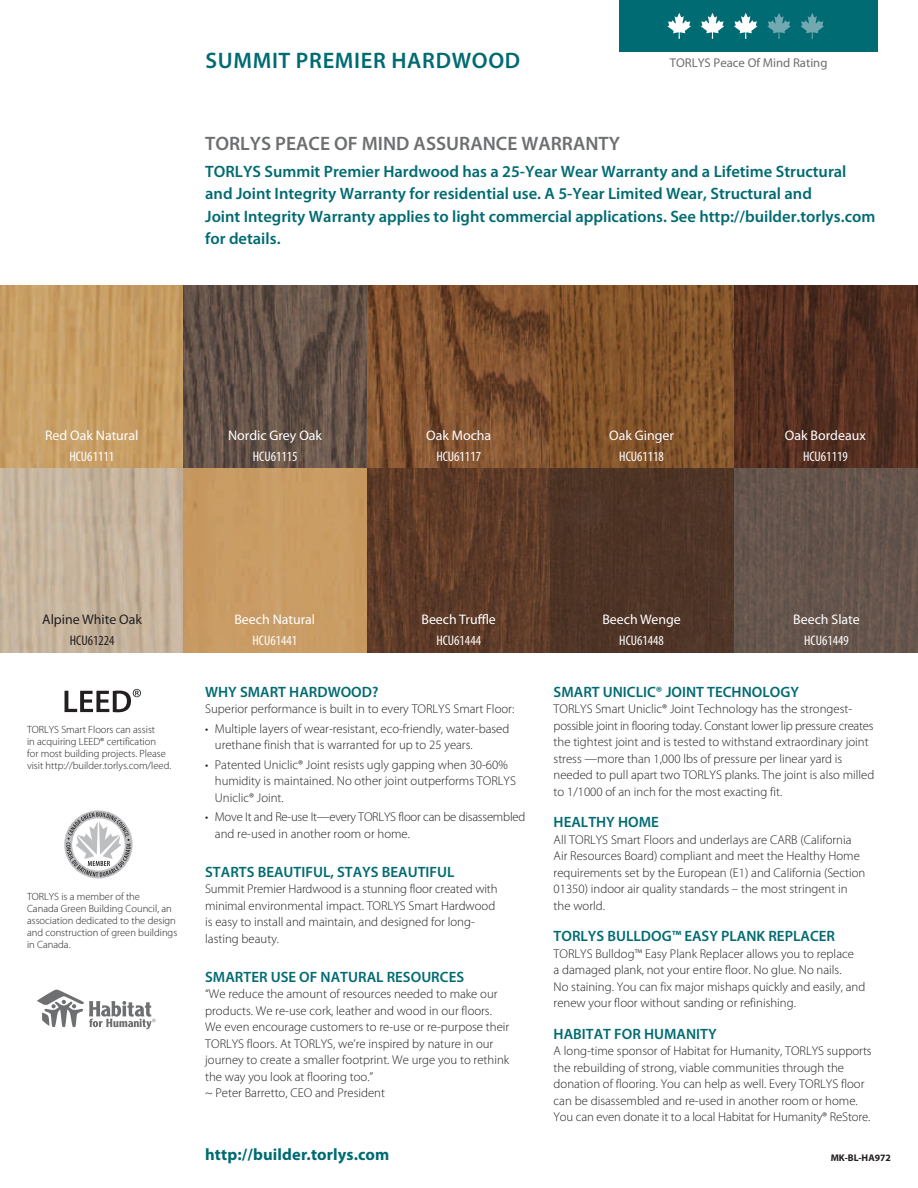
<style>
.page{position:relative;width:918px;height:1188px;background:#fff}
.page>*{position:absolute;margin:0;border:0;box-sizing:border-box;transform-origin:0 0}
.t1{font:600 22.5px "Myriad Pro";letter-spacing:.03em;color:#006b72}
.t2{font:600 19.5px "Myriad Pro";color:#6d6f71}
.t3{font:600 16.5px/22.5px "Myriad Pro";color:#006b72}
.t4{font:700 16.5px "Myriad Pro";letter-spacing:.01em;color:#006b72}
.t5{font:600 15px "Myriad Pro";color:#006b72}
.t6{font:13.8px "Myriad Pro";color:#fff}
.t7{font:condensed 13.8px "Myriad Pro";color:#fff}
.t8{font:13.8px "Myriad Pro";color:#231f20}
.t9{font:condensed 13.8px "Myriad Pro";color:#231f20}
.t10{font:300 12.75px/16.5px "Myriad Pro";color:#231f20}
.t11{font:300 12.75px/16.5px "Myriad Pro";letter-spacing:-.02em;color:#231f20}
.t12{font:12.75px "Myriad Pro";color:#6d6f71}
.t13{font:300 10.5px/12px "Myriad Pro";color:#231f20}
.t14{font:700 9.75px "Myriad Pro";color:#231f20}
</style>
<div class="page">
<div style="left:619px;top:0;width:258px;height:52px;background:#006b72"></div>
<svg style="left:667px;top:13px;width:24px;height:26px"></svg>
<svg style="left:801px;top:13px;width:23px;height:26px"></svg>
<svg style="left:701px;top:13px;width:23px;height:26px"></svg>
<svg style="left:767px;top:13px;width:24px;height:26px"></svg>
<svg style="left:734px;top:13px;width:23px;height:26px"></svg>
<svg style="left:37px;top:989px;width:119px;height:40px"></svg>
<svg style="left:64px;top:810px;width:69px;height:68px"></svg>
<svg style="left:65px;top:689px;width:76px;height:23px"></svg>
<img style="left:0;top:285px;width:918px;height:367px">
<h1 class="t1" style="left:205px;top:48px;width:265px">Summit premier hardwoo</h1>
<h1 class="t1" style="left:505px;top:48px;width:17px">d</h1>
<p class="t12" style="left:670px;top:56px;width:159px">TORLYS Peace Of Mind Rating</p>
<h2 class="t2" style="left:205px;top:132px;width:415px">TORLYS Peace of Mind Assurance Warranty</h2>
<p class="t3" style="left:205px;top:160px;width:672px">TORLYS Summit Premier Hardwood has a 25-Year Wear Warranty and a Lifetime Structural and Joint Integrity Warranty for residential use. A 5-Year Limited Wear, Structural and<br>Joint Integrity Warranty applies to light commercial applications. See http://builder.torlys.com for details.</p>
<p class="t6" style="left:45px;top:428px;width:95px">Red Oak Natural</p>
<p class="t7" style="left:69px;top:449px;width:46px">HCU61111</p>
<p class="t6" style="left:228px;top:428px;width:95px">Nordic Grey Oak</p>
<p class="t7" style="left:253px;top:449px;width:46px">HCU61115</p>
<p class="t6" style="left:426px;top:428px;width:67px">Oak Mocha</p>
<p class="t7" style="left:436px;top:449px;width:46px">HCU61117</p>
<p class="t6" style="left:609px;top:428px;width:66px">Oak Ginger</p>
<p class="t7" style="left:619px;top:449px;width:46px">HCU61118</p>
<p class="t6" style="left:785px;top:428px;width:82px">Oak Bordeaux</p>
<p class="t7" style="left:803px;top:449px;width:46px">HCU61119</p>
<p class="t8" style="left:42px;top:612px;width:101px">Alpine White Oak</p>
<p class="t9" style="left:70px;top:633px;width:46px">HCU61224</p>
<p class="t13" style="left:27px;top:724px;width:146px">TORLYS Smart Floors can assist<br>in acquiring LEED® certification<br>for most building projects. Please visit http://builder.torlys.com/leed.</p>
<p class="t13" style="left:27px;top:890px;width:152px">TORLYS is a member of the<br>Canada Green Building Council, an association dedicated to the design and construction of green buildings in Canada.</p>
<p class="t6" style="left:234px;top:612px;width:82px">Beech Natural</p>
<p class="t7" style="left:252px;top:633px;width:46px">HCU61441</p>
<p class="t6" style="left:421px;top:612px;width:76px">Beech Truffle</p>
<p class="t7" style="left:436px;top:633px;width:46px">HCU61444</p>
<p class="t5" style="left:205px;top:683px;width:135px">Why Smart hardwoo</p>
<p class="t5" style="left:362px;top:683px;width:18px">d?</p>
<p class="t10" style="left:205px;top:701px;width:311px">Superior performance is built in to every TORLYS Smart Floor:</p>
<p class="t10" style="left:215px;top:720px;width:296px;text-indent:-10px">• M ultiple layers of wear-resistant, eco-friendly, water-based urethane finish that is warranted for up to 25 years.</p>
<p class="t10" style="left:215px;top:756px;width:303px;text-indent:-10px">• Patented U niclic® Joint resists ugly gapping when 30-60% humidity is maintained. No other joint outperforms TORLYS<br>U niclic® Joint.</p>
<p class="t11" style="left:215px;top:809px;width:312px;text-indent:-10px">• Move It and Re-use It—every TORLYS floor can be disassembled and re-used in another room or home.</p>
<p class="t5" style="left:205px;top:863px;width:247px">Starts Beautiful, Stays Beautiful</p>
<p class="t10" style="left:205px;top:881px;width:294px">Summit Premier Hardwood is a stunning floor created with minimal environmental impact. TORLYS Smart Hardwood is easy to install and maintain, and designed for long&shy;lasting beauty.</p>
<p class="t5" style="left:205px;top:968px;width:259px">Smarter Use of Natural Resources</p>
<p class="t10" style="left:205px;top:986px;width:306px">“We reduce the amount of resources needed to make our products. We re-use cork, leather and wood in our floors.<br>We even encourage customers to re-use or re-purpose their TORLYS floors. At TORLYS, we’re inspired by nature in our journey to create a smaller footprint. We urge you to rethink the way you look at flooring too.”<br>~ Peter Barretto, CEO and President</p>
<p class="t4" style="left:205px;top:1146px;width:186px">http://builder.torlys.com</p>
<p class="t6" style="left:602px;top:612px;width:80px">Beech Wenge</p>
<p class="t7" style="left:619px;top:633px;width:46px">HCU61448</p>
<p class="t6" style="left:793px;top:612px;width:68px">Beech Slate</p>
<p class="t7" style="left:804px;top:633px;width:46px">HCU61449</p>
<p class="t5" style="left:554px;top:683px;width:199px">Smart Un iclic® Joint Technolo</p>
<p class="t5" style="left:780px;top:683px;width:19px">gy</p>
<p class="t10" style="left:554px;top:701px;width:322px">TORLYS Smart U niclic® Joint Technology has the strongest&shy;possible joint in flooring today. Constant lower lip pressure creates the tightest joint and is tested to withstand extraordinary joint stress —more than 1,000 lbs of pressure per linear yard is needed to pull apart two TORLYS planks. The joint is also milled to 1/1000 of an inch for the most exacting fit.</p>
<p class="t5" style="left:554px;top:814px;width:96px">HEALTHY HOME</p>
<p class="t10" style="left:554px;top:831px;width:313px">All TORLYS Smart Floors and underlays are CARB (California Air Resources Board) compliant and meet the Healthy Home requirements set by the European (E1) and California (Section 01350) indoor air quality standards – the most stringent in the world.</p>
<p class="t5" style="left:554px;top:928px;width:283px">TORLYS Bulldog™ Easy Plank Replacer</p>
<p class="t10" style="left:554px;top:945px;width:313px">TORLYS Bulldog™ Easy Plank Replacer allows you to replace<br>a damaged plank, not your entire floor. No glue. No nails.<br>No staining. You can fix major mishaps quickly and easily, and renew your floor without sanding or refinishing.</p>
<p class="t5" style="left:554px;top:1025px;width:163px">Habitat for Humanity</p>
<p class="t10" style="left:554px;top:1043px;width:320px">A long-time sponsor of Habitat for Humanity, TORLYS supports the rebuilding of strong, viable communities through the donation of flooring. You can help as well. Every TORLYS floor can be disassembled and re-used in another room or home.<br>You can even donate it to a local Habitat for Humanity® ReStore.</p>
<p class="t14" style="left:831px;top:1152px;width:62px">MK-BL-HA972</p>
</div>
